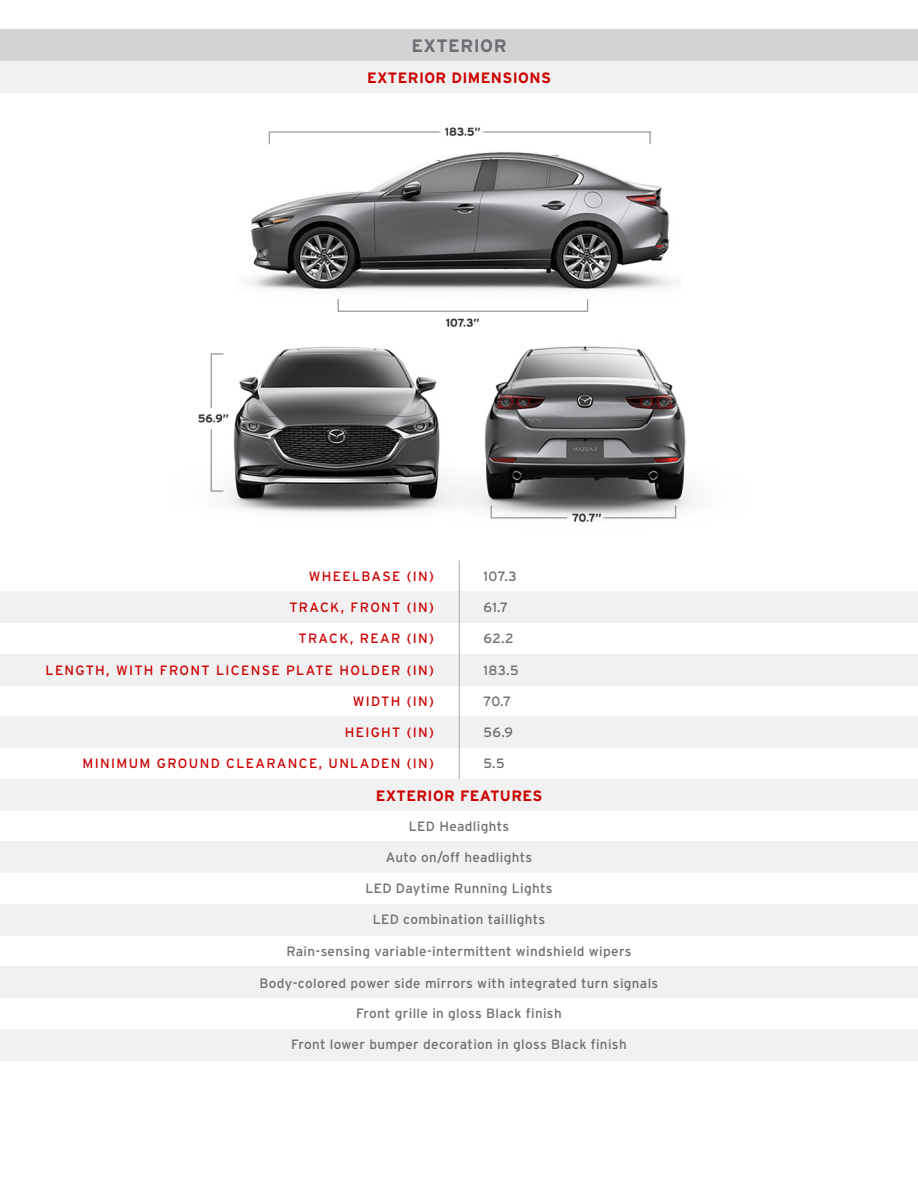
<style>
.page{position:relative;width:918px;height:1188px;background:#fff}
.page>*{position:absolute;margin:0;border:0;box-sizing:border-box;transform-origin:0 0}
.t1{font:700 18px "Interstate";letter-spacing:.025em;color:#6d6e71}
.t2{font:700 15px "Interstate";letter-spacing:.025em;color:#c00}
.t3{font:13.5px "Interstate";letter-spacing:.025em;color:#6d6e71}
.t4{font:13.5px "Interstate";letter-spacing:.1em;color:#c00}
</style>
<div class="page">
<img style="left:198px;top:127px;width:498px;height:396px">
<div style="left:0;top:61px;width:918px;height:31px;background:#f1f1f2"></div>
<div style="left:0;top:30px;width:918px;height:31px;background:#d1d3d4"></div>
<div style="left:0;top:842px;width:918px;height:31px;background:#f1f1f2"></div>
<div style="left:0;top:966px;width:918px;height:32px;background:#f1f1f2"></div>
<div style="left:0;top:904px;width:918px;height:31px;background:#f1f1f2"></div>
<div style="left:0;top:1029px;width:918px;height:31px;background:#f1f1f2"></div>
<div style="left:0;top:717px;width:918px;height:31px;background:#f1f1f2"></div>
<div style="left:0;top:779px;width:918px;height:31px;background:#f1f1f2"></div>
<div style="left:0;top:592px;width:918px;height:31px;background:#f1f1f2"></div>
<div style="left:0;top:654px;width:918px;height:31px;background:#f1f1f2"></div>
<hr style="left:459px;top:561px;width:1px;height:218px;background:#a7a9ac">
<h1 class="t1" style="left:411px;top:35px;width:97px">EXTERIOR</h1>
<p class="t2" style="left:367px;top:68px;width:185px">EXTERIOR DIMENSIONS</p>
<p class="t4" style="left:309px;top:568px;width:127px">WHEELBASE (IN)</p>
<p class="t4" style="left:289px;top:599px;width:146px">TRACK, FRONT (IN)</p>
<p class="t4" style="left:298px;top:630px;width:137px">TRACK, REAR (IN)</p>
<p class="t4" style="left:46px;top:662px;width:390px">LENGTH, WITH FRONT LICENSE PLATE HOLDER (IN)</p>
<p class="t4" style="left:353px;top:693px;width:83px">WIDTH (IN)</p>
<p class="t4" style="left:345px;top:724px;width:91px">HEIGHT (IN)</p>
<p class="t4" style="left:83px;top:755px;width:353px">MINIMUM GROUND CLEARANCE, UNLADEN (IN)</p>
<p class="t3" style="left:484px;top:568px;width:34px">107.3</p>
<p class="t3" style="left:484px;top:599px;width:26px">61.7</p>
<p class="t3" style="left:484px;top:631px;width:31px">62.2</p>
<p class="t3" style="left:484px;top:662px;width:36px">183.5</p>
<p class="t3" style="left:484px;top:693px;width:29px">70.7</p>
<p class="t3" style="left:484px;top:724px;width:31px">56.9</p>
<p class="t3" style="left:484px;top:755px;width:23px">5.5</p>
<p class="t2" style="left:376px;top:786px;width:168px">EXTERIOR FEATURES</p>
<p class="t3" style="left:409px;top:818px;width:102px">LED Headlights</p>
<p class="t3" style="left:386px;top:849px;width:148px">Auto on/off headlights</p>
<p class="t3" style="left:365px;top:880px;width:189px">LED Daytime Running Lights</p>
<p class="t3" style="left:373px;top:911px;width:174px">LED combination taillights</p>
<p class="t3" style="left:286px;top:943px;width:347px">Rain-sensing variable-intermittent windshield wipers</p>
<p class="t3" style="left:260px;top:975px;width:400px">Body-colored power side mirrors with integrated turn signals</p>
<p class="t3" style="left:356px;top:1005px;width:207px">Front grille in gloss Black finish</p>
<p class="t3" style="left:291px;top:1036px;width:337px">Front lower bumper decoration in gloss Black finish</p>
</div>
